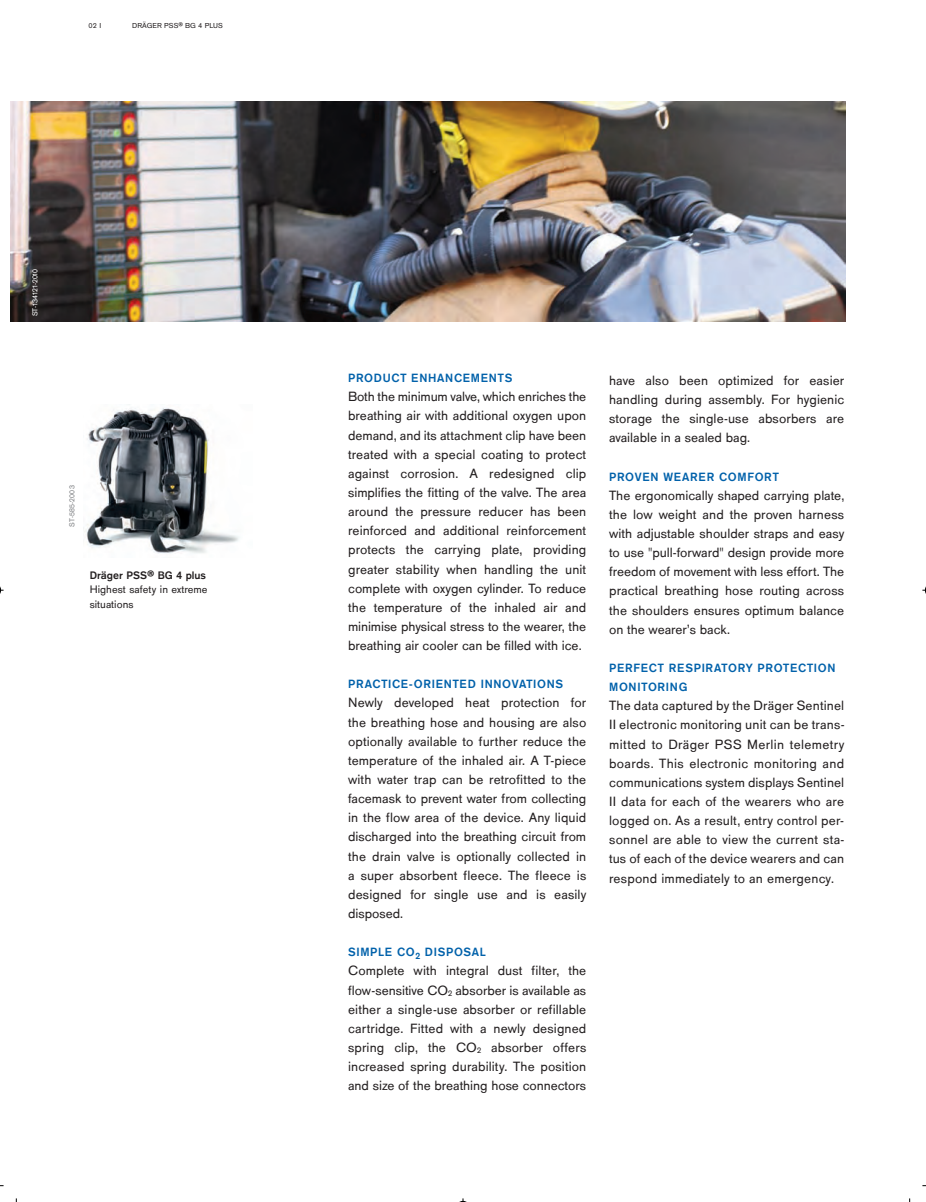
<style>
.page{position:relative;width:926px;height:1202px;background:#fff}
.page>*{position:absolute;margin:0;border:0;box-sizing:border-box;transform-origin:0 0}
.t1{font:13.8px/19.2px "Draeger San";letter-spacing:.005em;color:#231f20;text-align:justify}
.t2{font:700 12.3px/19.2px "Draeger San";letter-spacing:.055em;color:#0161aa}
.t3{font:11.25px/14.2px "Draeger San";color:#231f20}
.t4{font:700 11.25px "Draeger San";color:#231f20}
.t5{font:7.5px "Draeger San Tab";color:#231f20}
.t6{font:7.5px "Draeger San";color:#fff}
.t7{font:7.5px "Draeger San";letter-spacing:.025em;color:#808285}
</style>
<div class="page">
<img style="left:11px;top:101px;width:834px;height:220px">
<img style="left:83px;top:404px;width:157px;height:150px">
<svg style="left:459px;top:1198px;width:8px;height:4px"></svg>
<svg style="left:0;top:586px;width:4px;height:8px"></svg>
<svg style="left:922px;top:586px;width:4px;height:8px"></svg>
<p class="t5" style="left:89px;top:21px;width:14px">02 I</p>
<p class="t5" style="left:132px;top:21px;width:92px">DRÄGER PSS® BG 4 PLUS</p>
<p class="t6" style="left:30px;top:316px;width:49px;rotate:-90deg">ST-134121-2010</p>
<p class="t7" style="left:67px;top:527px;width:43px;rotate:-90deg">ST-585-2003</p>
<p class="t4" style="left:90px;top:568px;width:118px">Dräger PSS® BG 4 plus</p>
<p class="t3" style="left:90px;top:582px;width:119px">Highest safety in extreme situations</p>
<p class="t2" style="left:348px;top:368px;width:166px">PRODUCT ENHANCEMENTS</p>
<p class="t1" style="left:348px;top:387px;width:240px">Both the minimum valve, which enriches the breathing air with additional oxygen upon demand, and its attachment clip have been treated with a special coating to protect against corrosion. A redesigned clip simplifies the fitting of the valve. The area around the pressure reducer has been reinforced and additional reinforcement protects the carrying plate, providing greater stability when handling the unit complete with oxygen cylinder. To reduce the temperature of the inhaled air and minimise physical stress to the wearer, the breathing air cooler can be filled with ice.</p>
<p class="t2" style="left:348px;top:674px;width:216px">PRACTICE-ORIENTED INNOVATIONS</p>
<p class="t1" style="left:348px;top:693px;width:240px">Newly developed heat protection for the breathing hose and housing are also optionally available to further reduce the temperature of the inhaled air. A T-piece with water trap can be retrofitted to the facemask to prevent water from collecting in the flow area of the device. Any liquid discharged into the breathing circuit from the drain valve is optionally collected in a super absorbent fleece. The fleece is designed for single use and is easily disposed.</p>
<p class="t2" style="left:348px;top:942px;width:139px">SIMPLE CO<sub>2</sub> DISPOSAL</p>
<p class="t1" style="left:348px;top:961px;width:240px">Complete with integral dust filter, the flow-sensitive CO<sub>2</sub> absorber is available as either a single-use absorber or refillable cartridge. Fitted with a newly designed spring clip, the CO<sub>2</sub> absorber offers increased spring durability. The position and size of the breathing hose connectors</p>
<p class="t1" style="left:609px;top:370px;width:237px">have also been optimized for easier handling during assembly. For hygienic storage the single-use absorbers are available in a sealed bag.</p>
<p class="t2" style="left:609px;top:466px;width:171px">PROVEN WEARER COMFORT</p>
<p class="t1" style="left:609px;top:485px;width:237px">The ergonomically shaped carrying plate, the low weight and the proven harness with adjustable shoulder straps and easy to use "pull-forward" design provide more freedom of movement with less effort. The practical breathing hose routing across the shoulders ensures optimum balance on the wearer’s back.</p>
<p class="t2" style="left:609px;top:658px;width:228px">PERFECT RESPIRATORY PROTECTION<br>MONITORING</p>
<p class="t1" style="left:609px;top:695px;width:237px">The data captured by the Dräger Sentinel II electronic monitoring unit can be trans&shy;mitted to Dräger PSS Merlin telemetry boards. This electronic monitoring and communications system displays Sentinel II data for each of the wearers who are logged on. As a result, entry control per&shy;sonnel are able to view the current sta&shy;tus of each of the device wearers and can respond immediately to an emergency.</p>
</div>
